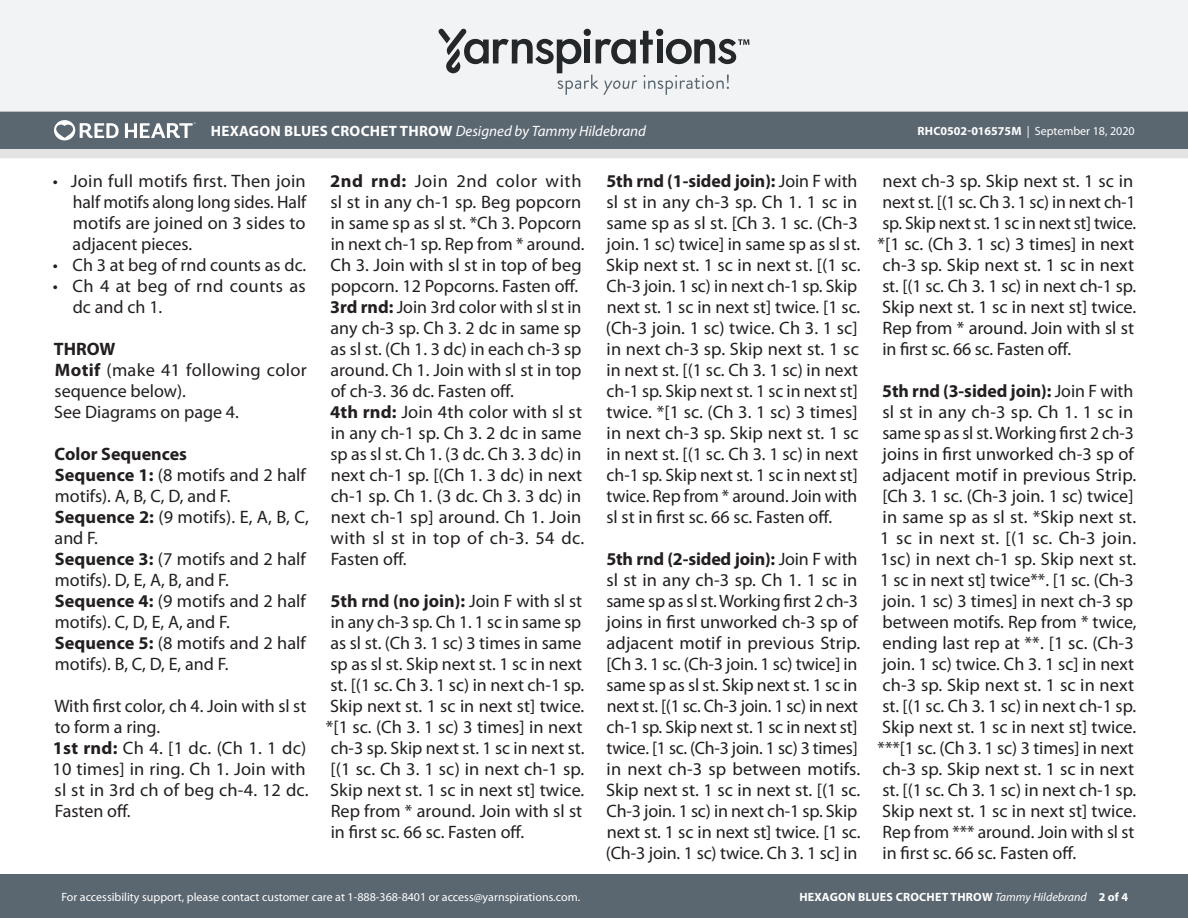
<style>
.page{position:relative;width:1188px;height:918px;background:#fff}
.page>*{position:absolute;margin:0;border:0;box-sizing:border-box;transform-origin:0 0}
.Body_-__With_auto_st{font:18px/21px "Myriad Pro";color:#231f20}
.Body_-__With_auto_st-2{font:18px/21px "Myriad Pro";letter-spacing:.02em;color:#231f20}
.SIZES_-_Color_Coded{font:700 18px "Myriad Pro";color:#231f20}
.t1{font:italic 15px "Myriad Pro";color:#fff}
.t2{font:12px "Myriad Pro";color:#fff}
.t3{font:700 12px "Myriad Pro";letter-spacing:.02em;color:#fff}
.s1{font-weight:700;font-style:normal}
.s2{font-weight:700}
.s3{font-weight:400;font-style:italic}
</style>
<div class="page">
<div style="left:0;top:875px;width:1188px;height:43px;background:#5a6670"></div>
<div style="left:0;top:149px;width:1188px;height:9px;background:#e4e3e3"></div>
<div style="left:0;top:111px;width:1188px;height:38px;background:#5a6670"></div>
<div style="left:0;top:0;width:1188px;height:112px;background:#f2f3f4"></div>
<svg style="left:438px;top:29px;width:311px;height:66px"></svg>
<svg style="left:54px;top:120px;width:65px;height:20px"></svg>
<svg style="left:125px;top:122px;width:71px;height:16px"></svg>
<p class="t1" style="left:211px;top:122px;width:437px"><span class="s1">HEXAGON BLUES CROCHET THROW</span> Designed by Tammy Hildebrand</p>
<p class="t2" style="left:917px;top:124px;width:219px"><span class="s2">RHC0502-016575M</span> | September 18, 2020</p>
<p class="Body_-__With_auto_st" style="left:73px;top:171px;width:235px;text-align:justify;text-indent:-20px">• Join full motifs first. Then join half motifs along long sides. Half motifs are joined on 3 sides to adjacent pieces.</p>
<p class="Body_-__With_auto_st" style="left:53px;top:255px;width:255px">• Ch 3 at beg of rnd counts as dc.</p>
<p class="Body_-__With_auto_st-2" style="left:73px;top:276px;width:235px;text-indent:-20px">• Ch 4 at beg of rnd counts as dc and ch 1.</p>
<p class="SIZES_-_Color_Coded" style="left:54px;top:337px;width:63px">THROW</p>
<p class="Body_-__With_auto_st" style="left:55px;top:360px;width:254px"><span class="s2">Motif</span> (make 41 following color sequence below).</p>
<p class="Body_-__With_auto_st" style="left:54px;top:402px;width:186px">See Diagrams on page 4.</p>
<p class="SIZES_-_Color_Coded" style="left:55px;top:442px;width:134px">Color Sequences</p>
<p class="Body_-__With_auto_st" style="left:55px;top:465px;width:253px"><span class="s2">Sequence 1:</span> (8 motifs and 2 half motifs). A, B, C, D, and F.</p>
<p class="Body_-__With_auto_st" style="left:55px;top:507px;width:256px"><span class="s2">Sequence 2:</span> (9 motifs). E, A, B, C, and F.</p>
<p class="Body_-__With_auto_st" style="left:55px;top:549px;width:253px"><span class="s2">Sequence 3:</span> (7 motifs and 2 half motifs). D, E, A, B, and F.</p>
<p class="Body_-__With_auto_st" style="left:55px;top:591px;width:253px"><span class="s2">Sequence 4:</span> (9 motifs and 2 half motifs). C, D, E, A, and F.</p>
<p class="Body_-__With_auto_st" style="left:55px;top:633px;width:253px"><span class="s2">Sequence 5:</span> (8 motifs and 2 half motifs). B, C, D, E, and F.</p>
<p class="Body_-__With_auto_st" style="left:54px;top:696px;width:253px">With first color, ch 4. Join with sl st to form a ring.</p>
<p class="Body_-__With_auto_st" style="left:53px;top:738px;width:257px"><span class="s2">1st rnd:</span> Ch 4. [1 dc. (Ch 1. 1 dc)<br>10 times] in ring. Ch 1. Join with sl st in 3rd ch of beg ch-4. 12 dc.<br>Fasten off.</p>
<p class="Body_-__With_auto_st" style="left:330px;top:171px;width:256px"><span class="s2">2nd rnd:</span> Join 2nd color with sl st in any ch-1 sp. Beg popcorn in same sp as sl st. *Ch 3. Popcorn in next ch-1 sp. Rep from * around.<br>Ch 3. Join with sl st in top of beg popcorn. 12 Popcorns. Fasten off.</p>
<p class="Body_-__With_auto_st" style="left:330px;top:297px;width:253px;text-align:justify"><span class="s2">3rd rnd:</span> Join 3rd color with sl st in any ch-3 sp. Ch 3. 2 dc in same sp as sl st. (Ch 1. 3 dc) in each ch-3 sp around. Ch 1. Join with sl st in top of ch-3. 36 dc. Fasten off.</p>
<p class="Body_-__With_auto_st" style="left:330px;top:402px;width:256px"><span class="s2">4th rnd:</span> Join 4th color with sl st in any ch-1 sp. Ch 3. 2 dc in same sp as sl st. Ch 1. (3 dc. Ch 3. 3 dc) in next ch-1 sp. [(Ch 1. 3 dc) in next ch-1 sp. Ch 1. (3 dc. Ch 3. 3 dc) in next ch-1 sp] around. Ch 1. Join with sl st in top of ch-3. 54 dc.<br>Fasten off.</p>
<p class="Body_-__With_auto_st" style="left:326px;top:591px;width:260px"><span class="s2">5th rnd (no join):</span> Join F with sl st in any ch-3 sp. Ch 1. 1 sc in same sp as sl st. (Ch 3. 1 sc) 3 times in same sp as sl st. Skip next st. 1 sc in next st. [(1 sc. Ch 3. 1 sc) in next ch-1 sp.<br>Skip next st. 1 sc in next st] twice. *[1 sc. (Ch 3. 1 sc) 3 times] in next ch-3 sp. Skip next st. 1 sc in next st. [(1 sc. Ch 3. 1 sc) in next ch-1 sp.<br>Skip next st. 1 sc in next st] twice.<br>Rep from * around. Join with sl st in first sc. 66 sc. Fasten off.</p>
<p class="Body_-__With_auto_st" style="left:606px;top:171px;width:256px"><span class="s2">5th rnd (1-sided join):</span> Join F with sl st in any ch-3 sp. Ch 1. 1 sc in same sp as sl st. [Ch 3. 1 sc. (Ch-3 join. 1 sc) twice] in same sp as sl st.<br>Skip next st. 1 sc in next st. [(1 sc.<br>Ch-3 join. 1 sc) in next ch-1 sp. Skip next st. 1 sc in next st] twice. [1 sc. (Ch-3 join. 1 sc) twice. Ch 3. 1 sc] in next ch-3 sp. Skip next st. 1 sc in next st. [(1 sc. Ch 3. 1 sc) in next ch-1 sp. Skip next st. 1 sc in next st] twice. *[1 sc. (Ch 3. 1 sc) 3 times] in next ch-3 sp. Skip next st. 1 sc in next st. [(1 sc. Ch 3. 1 sc) in next ch-1 sp. Skip next st. 1 sc in next st] twice. Rep from * around. Join with sl st in first sc. 66 sc. Fasten off.</p>
<p class="Body_-__With_auto_st" style="left:606px;top:549px;width:256px"><span class="s2">5th rnd (2-sided join):</span> Join F with sl st in any ch-3 sp. Ch 1. 1 sc in same sp as sl st. Working first 2 ch-3 joins in first unworked ch-3 sp of adjacent motif in previous Strip. [Ch 3. 1 sc. (Ch-3 join. 1 sc) twice] in same sp as sl st. Skip next st. 1 sc in next st. [(1 sc. Ch-3 join. 1 sc) in next ch-1 sp. Skip next st. 1 sc in next st] twice. [1 sc. (Ch-3 join. 1 sc) 3 times] in next ch-3 sp between motifs.<br>Skip next st. 1 sc in next st. [(1 sc.<br>Ch-3 join. 1 sc) in next ch-1 sp. Skip next st. 1 sc in next st] twice. [1 sc. (Ch-3 join. 1 sc) twice. Ch 3. 1 sc] in</p>
<p class="Body_-__With_auto_st" style="left:878px;top:171px;width:260px">next ch-3 sp. Skip next st. 1 sc in next st. [(1 sc. Ch 3. 1 sc) in next ch-1 sp. Skip next st. 1 sc in next st] twice. *[1 sc. (Ch 3. 1 sc) 3 times] in next ch-3 sp. Skip next st. 1 sc in next st. [(1 sc. Ch 3. 1 sc) in next ch-1 sp.<br>Skip next st. 1 sc in next st] twice.<br>Rep from * around. Join with sl st in first sc. 66 sc. Fasten off.</p>
<p class="Body_-__With_auto_st" style="left:878px;top:381px;width:261px"><span class="s2">5th rnd (3-sided join):</span> Join F with sl st in any ch-3 sp. Ch 1. 1 sc in same sp as sl st. Working first 2 ch-3 joins in first unworked ch-3 sp of adjacent motif in previous Strip. [Ch 3. 1 sc. (Ch-3 join. 1 sc) twice] in same sp as sl st. *Skip next st.<br>1 sc in next st. [(1 sc. Ch-3 join.<br>1sc) in next ch-1 sp. Skip next st.<br>1 sc in next st] twice**. [1 sc. (Ch-3 join. 1 sc) 3 times] in next ch-3 sp between motifs. Rep from * twice, ending last rep at **. [1 sc. (Ch-3 join. 1 sc) twice. Ch 3. 1 sc] in next ch-3 sp. Skip next st. 1 sc in next st. [(1 sc. Ch 3. 1 sc) in next ch-1 sp.<br>Skip next st. 1 sc in next st] twice. ***[1 sc. (Ch 3. 1 sc) 3 times] in next ch-3 sp. Skip next st. 1 sc in next st. [(1 sc. Ch 3. 1 sc) in next ch-1 sp.<br>Skip next st. 1 sc in next st] twice.<br>Rep from *** around. Join with sl st in first sc. 66 sc. Fasten off.</p>
<p class="t2" style="left:61px;top:890px;width:520px">For accessibility support, please contact customer care at 1-888-368-8401 or access@yarnspirations.com.</p>
<p class="t3" style="left:799px;top:889px;width:330px">HEXAGON BLUES CROCHET THROW <span class="s3">Tammy Hildebrand</span> 2 of 4</p>
</div>
